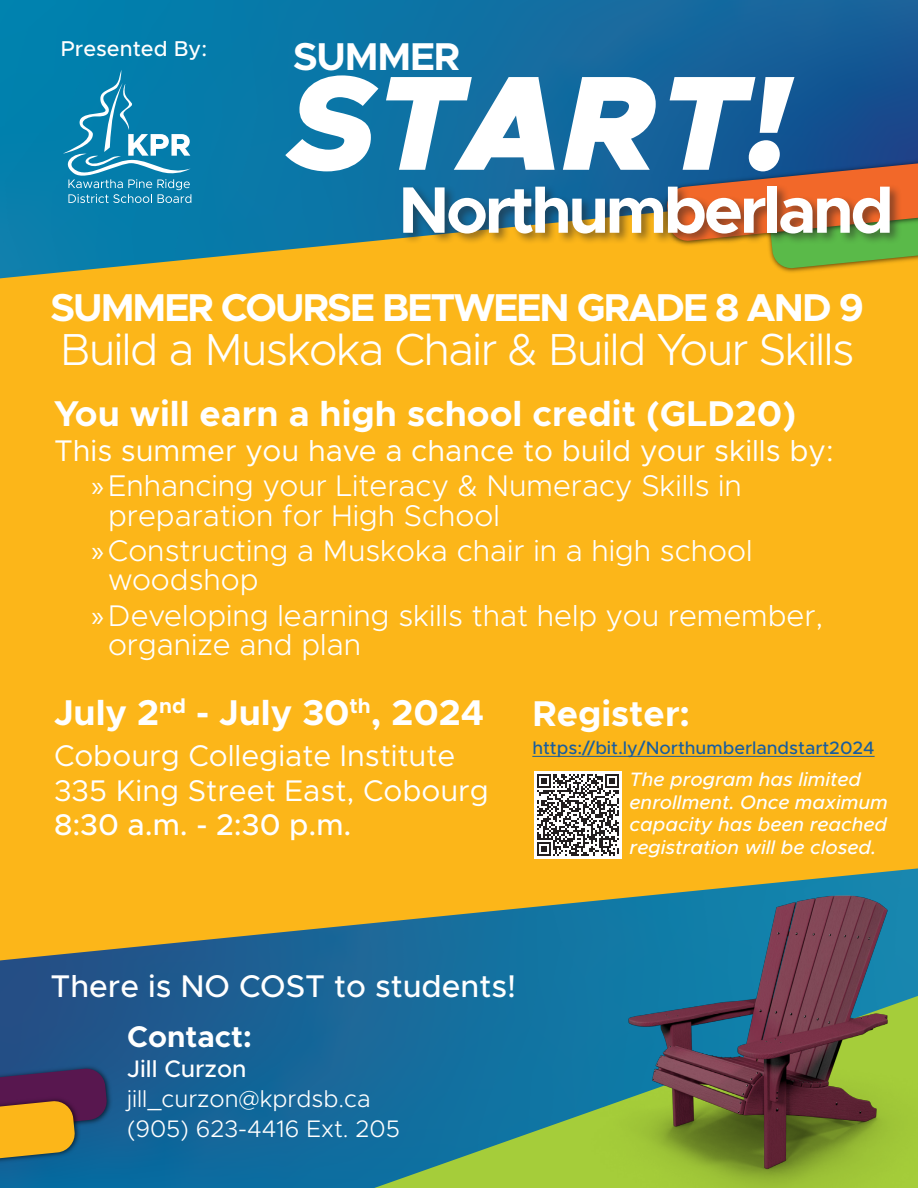
<style>
.page{position:relative;width:918px;height:1188px;background:#fff}
.page>*{position:absolute;margin:0;border:0;box-sizing:border-box;transform-origin:0 0}
.bullets{font:italic 900 135px "Metropolis";color:#fff}
.t1{font:700 66px "Metropolis";letter-spacing:-.05em;color:#fff}
.t2{font:300 45px "Metropolis";letter-spacing:-.03em;color:#fff}
.t3{font:700 39px "Metropolis";letter-spacing:-.05em;color:#fff}
.t4{font:700 36px "Metropolis";color:#fff}
.body{font:500 31.5px "Metropolis";color:#fff}
.bullets-2{font:300 30px/29.2px "Metropolis";color:#fff}
.body-2{font:30px "Metropolis";color:#fff}
.body-3{font:500 30px "Metropolis";color:#fff}
.t5{font:700 30px "Metropolis";color:#fff}
.body-4{font:300 24px "Metropolis";color:#fff}
.body-5{font:500 24px "Metropolis";color:#fff}
.body-6{font:500 21.6px "Metropolis";color:#fff}
.body-7{font:italic 500 19.5px/22.5px "Metropolis";color:#fff}
.t6{font:500 18px "Metropolis";color:#175d9e}
.s1{font-family:"Myriad Pro";font-weight:400}
</style>
<div class="page">
<div style="left:0;top:278px;width:918px;height:590px;background:#fcb619"></div>
<svg style="left:0;top:868px;width:566px;height:320px;background:#587a73"></svg>
<svg style="left:0;top:0;width:918px;height:278px;background:#237596"></svg>
<svg style="left:374px;top:996px;width:192px;height:192px;background:#2c808d"></svg>
<img style="left:0;top:1062px;width:114px;height:96px">
<img style="left:0;top:1184px;width:82px;height:4px">
<svg style="left:0;top:1068px;width:108px;height:116px;background:#6a6259"></svg>
<img style="left:765px;top:269px;width:153px;height:7px">
<img style="left:661px;top:148px;width:257px;height:100px">
<svg style="left:666px;top:153px;width:252px;height:116px;background:#7d7f52"></svg>
<img style="left:566px;top:806px;width:352px;height:382px">
<hr style="left:532px;top:756px;width:343px;height:1px;background:#175d9e">
<svg style="left:63px;top:70px;width:128px;height:133px;background:#2990b7"></svg>
<div style="left:400px;top:184px;width:502px;height:62px;background:#231f20;opacity:.5"></div>
<div style="left:534px;top:771px;width:87px;height:87px;background:#fff"></div>
<svg style="left:537px;top:774px;width:82px;height:82px"></svg>
<p class="body-6" style="left:61px;top:35px;width:148px">Presented By:</p>
<p class="t3" style="left:293px;top:32px;width:169px">SUMMER</p>
<p class="bullets" style="left:288px;top:37px;width:504px">START!</p>
<p class="t1" style="left:398px;top:168px;width:497px">Northumberland</p>
<p class="t3" style="left:51px;top:283px;width:815px">SUMMER COURSE BETWEEN GRADE 8 AND 9</p>
<p class="t2" style="left:60px;top:321px;width:796px">Build a Muskoka Chair &amp; Build Your Skills</p>
<p class="t4" style="left:54px;top:391px;width:744px">You will earn a high school credit (GLD20)</p>
<p class="body-2" style="left:54px;top:432px;width:781px">This summer you have a chance to build your skills by:</p>
<p class="bullets-2" style="left:108px;top:471px;width:635px;text-indent:-16px"><span class="s1">»</span>Enhancing your Literacy &amp; Numeracy Skills in preparation for High School</p>
<p class="bullets-2" style="left:108px;top:536px;width:646px;text-indent:-16px"><span class="s1">»</span>Constructing a Muskoka chair in a high school woodshop</p>
<p class="bullets-2" style="left:108px;top:601px;width:717px;text-indent:-16px"><span class="s1">»</span>Developing learning skills that help you remember, organize and plan</p>
<p class="t4" style="left:54px;top:690px;width:432px">July 2<sup>nd</sup> - July 30<sup>th</sup>, 2024</p>
<p class="body-2" style="left:54px;top:737px;width:403px">Cobourg Collegiate Institute</p>
<p class="body-2" style="left:54px;top:772px;width:436px">335 King Street East, Cobourg</p>
<p class="body-3" style="left:54px;top:806px;width:299px">8:30 a.m. - 2:30 p.m.</p>
<p class="t4" style="left:532px;top:690px;width:159px">Register:</p>
<p class="t6" style="left:532px;top:737px;width:344px">https://bit.ly/Northumberlandstart2024</p>
<p class="body-7" style="left:630px;top:768px;width:260px">The program has limited enrollment. Once maximum capacity has been reached registration will be closed.</p>
<p class="body" style="left:50px;top:967px;width:467px">There is NO COST to students!</p>
<p class="t5" style="left:127px;top:1018px;width:126px">Contact:</p>
<p class="body-5" style="left:127px;top:1054px;width:121px">Jill Curzon</p>
<p class="body-4" style="left:127px;top:1084px;width:245px">jill_curzon@kprdsb.ca</p>
<p class="body-4" style="left:127px;top:1114px;width:274px">(905) 623-4416 Ext. 205</p>
</div>
